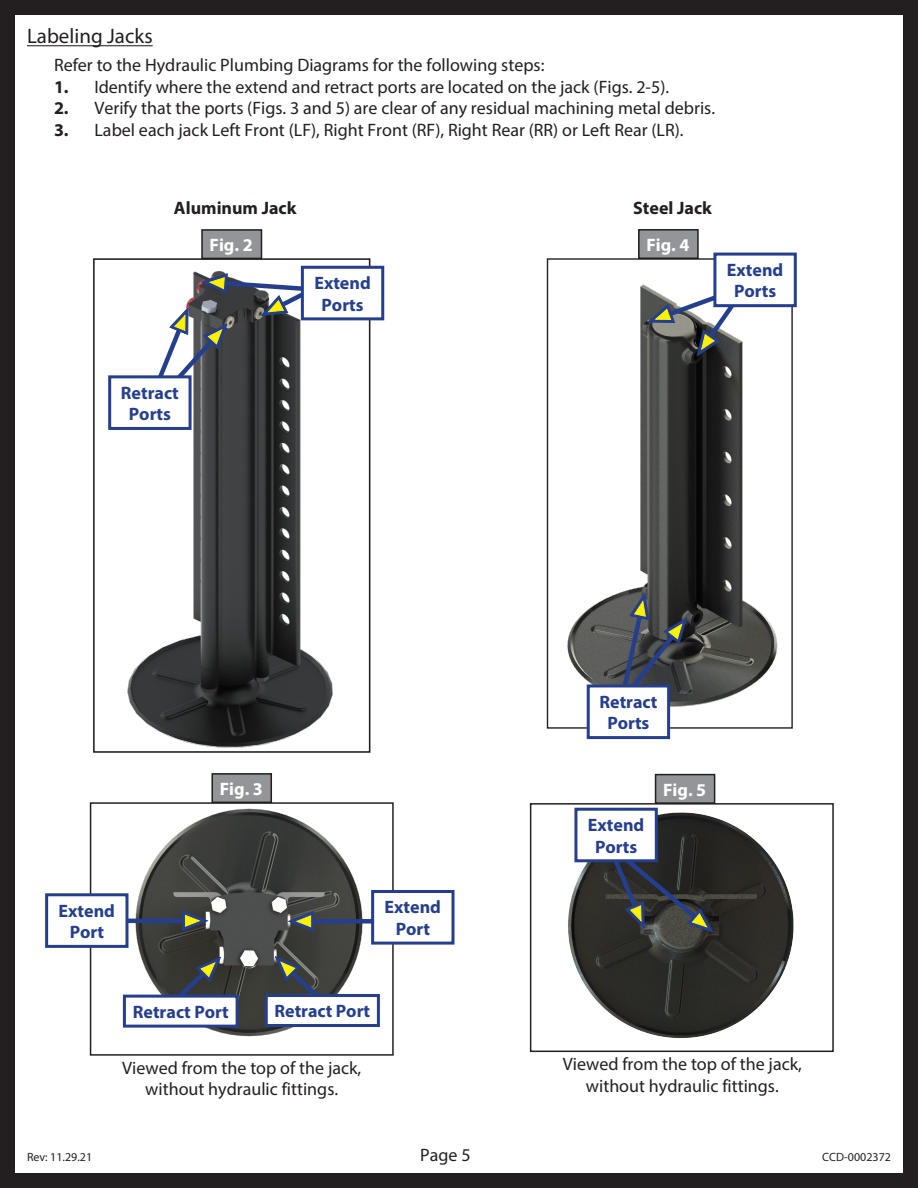
<style>
.page{position:relative;width:918px;height:1188px;background:#fff}
.page>*{position:absolute;margin:0;border:0;box-sizing:border-box;transform-origin:0 0}
.Sub-Title{font:21px "Myriad Pro";color:#231f20}
.Body_Text{font:18px/21.6px "Myriad Pro";color:#231f20;text-align:center}
.Callout_text{font:700 18px/21.6px "Myriad Pro";color:#253f8e;text-align:center}
.Body_No_Indent{font:18px/21.6px "Myriad Pro";color:#231f20;text-align:center}
.t1{font:700 18px "Myriad Pro";color:#fff}
.Body_No_Indent-2{font:700 18px "Myriad Pro";color:#231f20}
.Body_Center_Aligned{font:700 18px "Myriad Pro";color:#231f20}
.t2{font:12px "Myriad Pro";color:#231f20}
.s1{font-weight:700}
</style>
<div class="page">
<div style="left:0;top:0;width:918px;height:1188px;border:15px solid #231f20"></div>
<hr style="left:27px;top:45px;width:126px;height:1px;background:#231f20">
<div style="left:202px;top:230px;width:59px;height:28px;background:#939598"></div>
<div style="left:201px;top:229px;width:61px;height:30px;border:2px solid #231f20"></div>
<img style="left:127px;top:265px;width:240px;height:483px">
<div style="left:93px;top:258px;width:277px;height:495px;border:2px solid #231f20"></div>
<div style="left:302px;top:267px;width:81px;height:52px;background:#fff"></div>
<div style="left:301px;top:266px;width:83px;height:54px;border:3px solid #253f8e"></div>
<svg style="left:127px;top:274px;width:222px;height:160px"></svg>
<div style="left:110px;top:377px;width:80px;height:51px;background:#fff"></div>
<div style="left:108px;top:375px;width:84px;height:55px;border:3px solid #253f8e"></div>
<img style="left:122px;top:808px;width:241px;height:229px">
<div style="left:90px;top:802px;width:304px;height:254px;border:2px solid #231f20"></div>
<hr style="left:105px;top:919px;width:78px;height:4px;background:#253f8e">
<svg style="left:182px;top:911px;width:25px;height:20px"></svg>
<div style="left:47px;top:895px;width:80px;height:51px;background:#fff"></div>
<div style="left:45px;top:893px;width:83px;height:55px;border:3px solid #253f8e"></div>
<div style="left:313px;top:919px;width:78px;height:5px;background:#253f8e"></div>
<svg style="left:289px;top:911px;width:25px;height:20px"></svg>
<div style="left:373px;top:891px;width:80px;height:52px;background:#fff"></div>
<div style="left:371px;top:890px;width:84px;height:55px;border:3px solid #253f8e"></div>
<div style="left:124px;top:996px;width:113px;height:30px;background:#fff"></div>
<div style="left:123px;top:995px;width:116px;height:33px;border:3px solid #253f8e"></div>
<svg style="left:167px;top:957px;width:54px;height:42px;background:#424749"></svg>
<div style="left:266px;top:996px;width:112px;height:30px;background:#fff"></div>
<div style="left:265px;top:994px;width:115px;height:33px;border:3px solid #253f8e"></div>
<svg style="left:275px;top:957px;width:54px;height:41px;background:#484e50"></svg>
<img style="left:567px;top:284px;width:224px;height:443px">
<div style="left:547px;top:258px;width:246px;height:471px;border:1px solid #231f20"></div>
<svg style="left:648px;top:284px;width:140px;height:72px"></svg>
<div style="left:715px;top:254px;width:80px;height:52px;background:#fff"></div>
<div style="left:713px;top:253px;width:84px;height:54px;border:3px solid #253f8e"></div>
<svg style="left:594px;top:594px;width:93px;height:140px;background:#55585a"></svg>
<div style="left:588px;top:686px;width:81px;height:52px;background:#fff"></div>
<div style="left:587px;top:684px;width:83px;height:55px;border:3px solid #253f8e"></div>
<img style="left:568px;top:807px;width:226px;height:231px">
<div style="left:530px;top:803px;width:304px;height:249px;border:2px solid #231f20"></div>
<svg style="left:582px;top:821px;width:131px;height:111px;background:#313332"></svg>
<div style="left:576px;top:809px;width:80px;height:52px;background:#fff"></div>
<div style="left:574px;top:808px;width:84px;height:54px;border:3px solid #253f8e"></div>
<div style="left:212px;top:774px;width:59px;height:28px;background:#939598"></div>
<div style="left:211px;top:773px;width:61px;height:30px;border:2px solid #231f20"></div>
<div style="left:639px;top:230px;width:59px;height:28px;background:#939598"></div>
<div style="left:638px;top:229px;width:61px;height:30px;border:2px solid #231f20"></div>
<div style="left:656px;top:775px;width:59px;height:28px;background:#939598"></div>
<div style="left:655px;top:774px;width:60px;height:30px;border:2px solid #231f20"></div>
<p class="Sub-Title" style="left:27px;top:23px;width:127px">Labeling Jacks</p>
<p class="Body_Text" style="left:54px;top:54px;width:492px">Refer to the Hydraulic Plumbing Diagrams for the following steps:</p>
<p class="Body_Text" style="left:54px;top:76px;width:617px"><span class="s1">1.</span> Identify where the extend and retract ports are located on the jack (Figs. 2-5).</p>
<p class="Body_Text" style="left:54px;top:97px;width:663px"><span class="s1">2.</span> Verify that the ports (Figs. 3 and 5) are clear of any residual machining metal debris.</p>
<p class="Body_Text" style="left:54px;top:119px;width:631px"><span class="s1">3.</span> Label each jack Left Front (LF), Right Front (RF), Right Rear (RR) or Left Rear (LR).</p>
<p class="Body_No_Indent-2" style="left:174px;top:196px;width:124px">Aluminum Jack</p>
<p class="Body_Center_Aligned" style="left:633px;top:196px;width:80px">Steel Jack</p>
<p class="t1" style="left:210px;top:233px;width:45px">Fig. 2</p>
<p class="Callout_text" style="left:121px;top:381px;width:59px">Retract<br>Ports</p>
<p class="Callout_text" style="left:314px;top:272px;width:58px">Extend<br>Ports</p>
<p class="t1" style="left:220px;top:777px;width:45px">Fig. 3</p>
<p class="Callout_text" style="left:59px;top:899px;width:58px">Extend<br>Port</p>
<p class="Callout_text" style="left:385px;top:896px;width:58px">Extend<br>Port</p>
<p class="Callout_text" style="left:133px;top:1000px;width:97px">Retract Port</p>
<p class="Callout_text" style="left:275px;top:1000px;width:97px">Retract Port</p>
<p class="Body_Text" style="left:122px;top:1057px;width:241px">Viewed from the top of the jack, without hydraulic fittings.</p>
<p class="t1" style="left:646px;top:233px;width:45px">Fig. 4</p>
<p class="Callout_text" style="left:727px;top:258px;width:58px">Extend<br>Ports</p>
<p class="Callout_text" style="left:599px;top:690px;width:59px">Retract<br>Ports</p>
<p class="Callout_text" style="left:588px;top:814px;width:58px">Extend<br>Ports</p>
<p class="t1" style="left:663px;top:778px;width:45px">Fig. 5</p>
<p class="Body_No_Indent" style="left:563px;top:1053px;width:241px">Viewed from the top of the jack, without hydraulic fittings.</p>
<p class="t2" style="left:27px;top:1150px;width:67px">Rev: 11.29.21</p>
<p class="Body_Text" style="left:420px;top:1144px;width:52px">Page 5</p>
<p class="t2" style="left:822px;top:1150px;width:70px">CCD-0002372</p>
</div>
